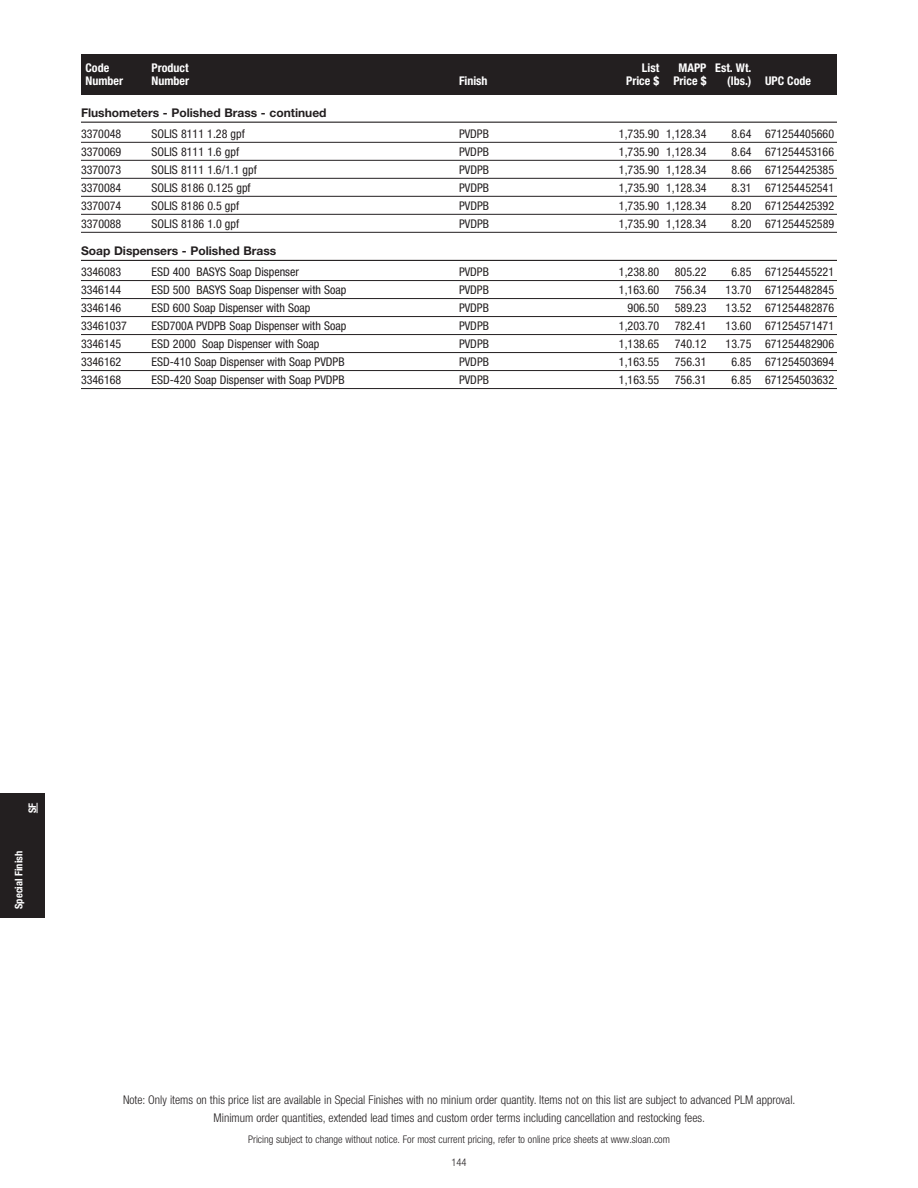
<style>
.page{position:relative;width:918px;height:1188px;background:#fff}
.page>*{position:absolute;margin:0;border:0;box-sizing:border-box;transform-origin:0 0}
.t1{font:condensed 12px "Helvetica Neue LT Std";color:#231f20}
.t2{font:300 condensed 12px/18px "Helvetica Neue LT Std";color:#231f20;text-align:center}
.t3{font:700 condensed 12px "Helvetica Neue LT Std";color:#fff}
.t4{font:700 12px "Helvetica Neue LT Std";color:#231f20}
.t5{font:300 condensed 10.5px/22.5px "Helvetica Neue LT Std";color:#231f20;text-align:center}
.t6{font:700 condensed 10.5px "Helvetica Neue LT Std";color:#fff}
</style>
<div class="page">
<div style="left:81px;top:54px;width:756px;height:40px;background:#231f20"></div>
<div style="left:0;top:794px;width:45px;height:124px;background:#231f20"></div>
<hr style="left:81px;top:260px;width:756px;height:1px;background:#231f20">
<hr style="left:81px;top:280px;width:756px;height:1px;background:#231f20">
<hr style="left:81px;top:298px;width:756px;height:1px;background:#231f20">
<hr style="left:81px;top:316px;width:756px;height:1px;background:#231f20">
<hr style="left:81px;top:334px;width:756px;height:1px;background:#231f20">
<hr style="left:81px;top:352px;width:756px;height:1px;background:#231f20">
<hr style="left:81px;top:370px;width:756px;height:1px;background:#231f20">
<hr style="left:81px;top:388px;width:756px;height:1px;background:#231f20">
<hr style="left:81px;top:122px;width:756px;height:1px;background:#231f20">
<hr style="left:81px;top:142px;width:756px;height:1px;background:#231f20">
<hr style="left:81px;top:160px;width:756px;height:1px;background:#231f20">
<hr style="left:81px;top:178px;width:756px;height:1px;background:#231f20">
<hr style="left:81px;top:196px;width:756px;height:1px;background:#231f20">
<hr style="left:81px;top:214px;width:756px;height:1px;background:#231f20">
<hr style="left:81px;top:232px;width:756px;height:1px;background:#231f20">
<p class="t3" style="left:86px;top:60px;width:25px">Code</p>
<p class="t3" style="left:152px;top:60px;width:39px">Product</p>
<p class="t3" style="left:642px;top:60px;width:19px">List</p>
<p class="t3" style="left:678px;top:60px;width:75px">MAPP Est. Wt.</p>
<p class="t3" style="left:86px;top:74px;width:39px">Number</p>
<p class="t3" style="left:152px;top:74px;width:39px">Number</p>
<p class="t3" style="left:459px;top:74px;width:30px">Finish</p>
<p class="t3" style="left:626px;top:74px;width:82px">Price $ Price $</p>
<p class="t3" style="left:727px;top:74px;width:85px">(lbs.) UPC Code</p>
<p class="t4" style="left:81px;top:105px;width:247px">Flushometers - Polished Brass - continued</p>
<p class="t1" style="left:81px;top:126px;width:42px">3370048</p>
<p class="t1" style="left:152px;top:126px;width:95px">SOLIS 8111 1.28 gpf</p>
<p class="t1" style="left:459px;top:126px;width:31px">PVDPB</p>
<p class="t1" style="left:619px;top:126px;width:89px">1,735.90 1,128.34</p>
<p class="t1" style="left:731px;top:126px;width:104px">8.64 671254405660</p>
<p class="t1" style="left:81px;top:144px;width:42px">3370069</p>
<p class="t1" style="left:152px;top:144px;width:89px">SOLIS 8111 1.6 gpf</p>
<p class="t1" style="left:459px;top:144px;width:31px">PVDPB</p>
<p class="t1" style="left:619px;top:144px;width:89px">1,735.90 1,128.34</p>
<p class="t1" style="left:731px;top:144px;width:104px">8.64 671254453166</p>
<p class="t1" style="left:81px;top:162px;width:42px">3370073</p>
<p class="t1" style="left:152px;top:162px;width:107px">SOLIS 8111 1.6/1.1 gpf</p>
<p class="t1" style="left:459px;top:162px;width:31px">PVDPB</p>
<p class="t1" style="left:619px;top:162px;width:89px">1,735.90 1,128.34</p>
<p class="t1" style="left:731px;top:162px;width:104px">8.66 671254425385</p>
<p class="t1" style="left:81px;top:180px;width:42px">3370084</p>
<p class="t1" style="left:152px;top:180px;width:101px">SOLIS 8186 0.125 gpf</p>
<p class="t1" style="left:459px;top:180px;width:31px">PVDPB</p>
<p class="t1" style="left:619px;top:180px;width:89px">1,735.90 1,128.34</p>
<p class="t1" style="left:731px;top:180px;width:104px">8.31 671254452541</p>
<p class="t1" style="left:81px;top:198px;width:42px">3370074</p>
<p class="t1" style="left:152px;top:198px;width:89px">SOLIS 8186 0.5 gpf</p>
<p class="t1" style="left:459px;top:198px;width:31px">PVDPB</p>
<p class="t1" style="left:619px;top:198px;width:89px">1,735.90 1,128.34</p>
<p class="t1" style="left:731px;top:198px;width:104px">8.20 671254425392</p>
<p class="t1" style="left:81px;top:216px;width:42px">3370088</p>
<p class="t1" style="left:152px;top:216px;width:89px">SOLIS 8186 1.0 gpf</p>
<p class="t1" style="left:459px;top:216px;width:31px">PVDPB</p>
<p class="t1" style="left:619px;top:216px;width:89px">1,735.90 1,128.34</p>
<p class="t1" style="left:731px;top:216px;width:104px">8.20 671254452589</p>
<p class="t4" style="left:81px;top:244px;width:197px">Soap Dispensers - Polished Brass</p>
<p class="t1" style="left:81px;top:265px;width:42px">3346083</p>
<p class="t1" style="left:152px;top:265px;width:149px">ESD 400 BASYS Soap Dispenser</p>
<p class="t1" style="left:459px;top:265px;width:31px">PVDPB</p>
<p class="t1" style="left:619px;top:265px;width:42px">1,238.80</p>
<p class="t1" style="left:675px;top:265px;width:33px">805.22</p>
<p class="t1" style="left:731px;top:265px;width:104px">6.85 671254455221</p>
<p class="t1" style="left:81px;top:283px;width:42px">3346144</p>
<p class="t1" style="left:152px;top:283px;width:196px">ESD 500 BASYS Soap Dispenser with Soap</p>
<p class="t1" style="left:459px;top:283px;width:31px">PVDPB</p>
<p class="t1" style="left:619px;top:283px;width:42px">1,163.60</p>
<p class="t1" style="left:675px;top:283px;width:33px">756.34</p>
<p class="t1" style="left:726px;top:283px;width:110px">13.70 671254482845</p>
<p class="t1" style="left:81px;top:301px;width:42px">3346146</p>
<p class="t1" style="left:152px;top:301px;width:160px">ESD 600 Soap Dispenser with Soap</p>
<p class="t1" style="left:459px;top:301px;width:31px">PVDPB</p>
<p class="t1" style="left:628px;top:301px;width:33px">906.50</p>
<p class="t1" style="left:675px;top:301px;width:33px">589.23</p>
<p class="t1" style="left:726px;top:301px;width:110px">13.52 671254482876</p>
<p class="t1" style="left:81px;top:319px;width:48px">33461037</p>
<p class="t1" style="left:152px;top:319px;width:196px">ESD700A PVDPB Soap Dispenser with Soap</p>
<p class="t1" style="left:459px;top:319px;width:31px">PVDPB</p>
<p class="t1" style="left:619px;top:319px;width:42px">1,203.70</p>
<p class="t1" style="left:675px;top:319px;width:33px">782.41</p>
<p class="t1" style="left:726px;top:319px;width:110px">13.60 671254571471</p>
<p class="t1" style="left:81px;top:337px;width:42px">3346145</p>
<p class="t1" style="left:152px;top:337px;width:169px">ESD 2000 Soap Dispenser with Soap</p>
<p class="t1" style="left:459px;top:337px;width:31px">PVDPB</p>
<p class="t1" style="left:619px;top:337px;width:42px">1,138.65</p>
<p class="t1" style="left:675px;top:337px;width:33px">740.12</p>
<p class="t1" style="left:726px;top:337px;width:110px">13.75 671254482906</p>
<p class="t1" style="left:81px;top:355px;width:42px">3346162</p>
<p class="t1" style="left:152px;top:355px;width:195px">ESD-410 Soap Dispenser with Soap PVDPB</p>
<p class="t1" style="left:459px;top:355px;width:31px">PVDPB</p>
<p class="t1" style="left:619px;top:355px;width:42px">1,163.55</p>
<p class="t1" style="left:675px;top:355px;width:33px">756.31</p>
<p class="t1" style="left:731px;top:355px;width:104px">6.85 671254503694</p>
<p class="t1" style="left:81px;top:373px;width:42px">3346168</p>
<p class="t1" style="left:152px;top:373px;width:195px">ESD-420 Soap Dispenser with Soap PVDPB</p>
<p class="t1" style="left:459px;top:373px;width:31px">PVDPB</p>
<p class="t1" style="left:619px;top:373px;width:42px">1,163.55</p>
<p class="t1" style="left:675px;top:373px;width:33px">756.31</p>
<p class="t1" style="left:731px;top:373px;width:104px">6.85 671254503632</p>
<p class="t6" style="left:26px;top:813px;width:12px;rotate:-90deg">SF</p>
<p class="t6" style="left:12px;top:909px;width:60px;rotate:-90deg">Special Finish</p>
<p class="t2" style="left:123px;top:1090px;width:674px">Note: Only items on this price list are available in Special Finishes with no minium order quantity. Items not on this list are subject to advanced PLM approval.<br>Minimum order quantities, extended lead times and custom order terms including cancellation and restocking fees.</p>
<p class="t5" style="left:248px;top:1128px;width:423px">Pricing subject to change without notice. For most current pricing, refer to online price sheets at www.sloan.com<br>144</p>
</div>
